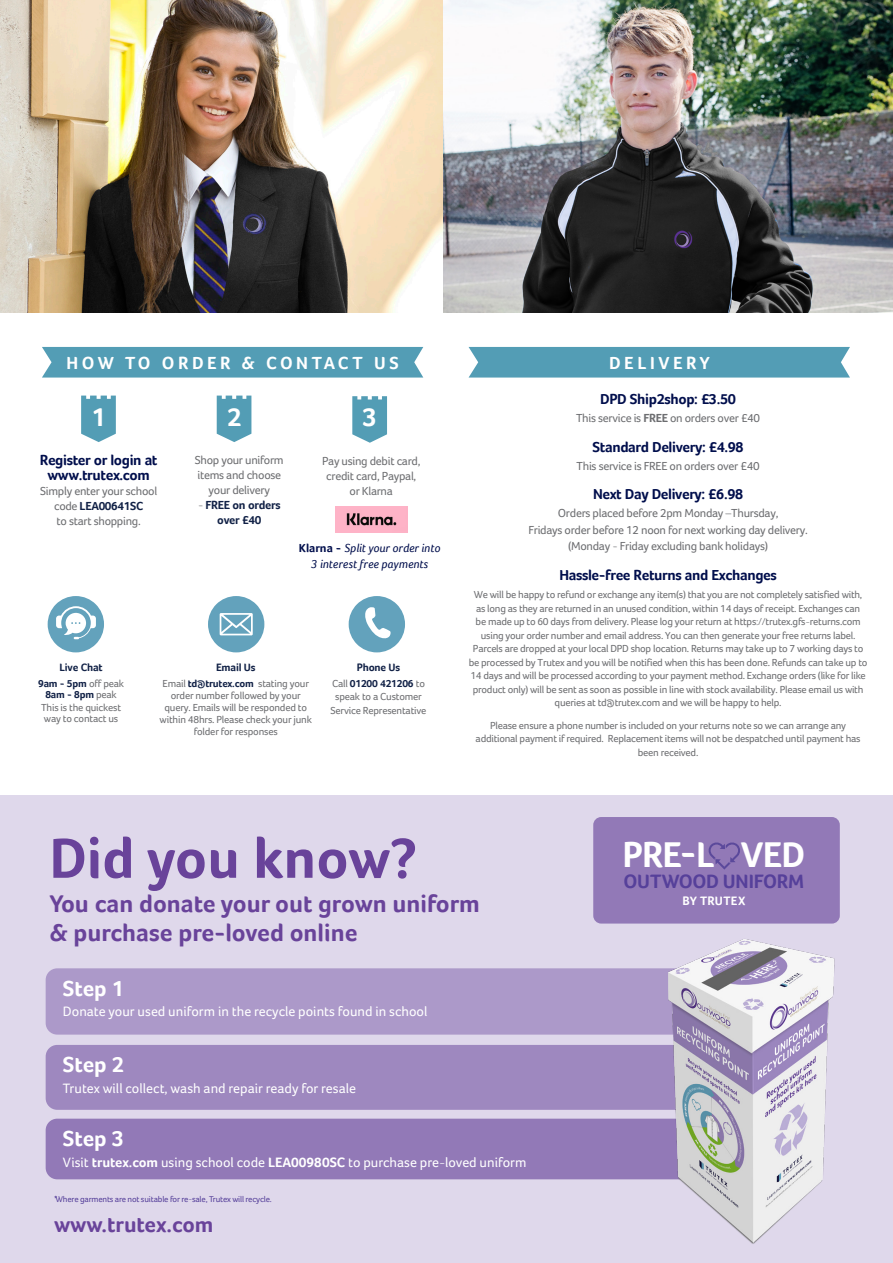
<style>
.page{position:relative;width:893px;height:1263px;background:#fff}
.page>*{position:absolute;margin:0;border:0;box-sizing:border-box;transform-origin:0 0}
.t1{font:700 58.2px "Foco";color:#69439a}
.t2{font:700 36.75px "Foco";letter-spacing:-.015em;color:#fff}
.t3{font:700 26.55px "Foco";color:#fff}
.t4{font:700 24.9px "Foco";color:#69439a}
.t5{font:700 22.35px "Foco";color:#fff}
.t6{font:700 22.35px "Foco";color:#69439a}
.t7{font:700 19.95px "Foco";letter-spacing:-.01em;color:#56409a}
.t8{font:700 18px "Foco";letter-spacing:.2em;color:#fff}
.t9{font:700 14.85px/15px "Foco";letter-spacing:-.025em;color:#000e4c;text-align:center}
.t10{font:13.95px "Foco";color:#fff}
.t11{font:700 12.45px "Foco";letter-spacing:.025em;color:#fff}
.t12{font:12px/15px "Foco";letter-spacing:-.025em;color:#6c6d70;text-align:center}
.t13{font:italic 12px/16.5px "Foco";color:#000e4c;text-align:center}
.t14{font:700 12px/15px "Foco";letter-spacing:-.025em;color:#112146;text-align:center}
.t15{font:700 10.95px "Foco";letter-spacing:-.02em;color:#112146}
.t16{font:10.5px/13.5px "Foco";letter-spacing:-.025em;color:#6c6d70;text-align:center}
.t17{font:700 10.5px "Foco";letter-spacing:-.02em;color:#112146}
.t18{font:8.7px "Foco";letter-spacing:-.02em;color:#56409a}
.s1{font-weight:700;color:#112146}
.s2{font-weight:300;color:#6c6d70}
.s3{font-weight:700;font-style:normal}
.s4{font-weight:400;color:#6c6d70}
.s5{font-weight:700}
.s6{font-weight:300}
</style>
<div class="page">
<div style="left:0;top:795px;width:893px;height:468px;background:#dfd8eb"></div>
<div style="left:46px;top:968px;width:719px;height:66px;background:#ac99c9;border-radius:12px"></div>
<div style="left:46px;top:1045px;width:719px;height:65px;background:#9e88bf;border-radius:12px"></div>
<div style="left:46px;top:1119px;width:719px;height:60px;background:#9279b7;border-radius:12px"></div>
<img style="left:659px;top:939px;width:176px;height:305px">
<div style="left:593px;top:817px;width:247px;height:106px;background:#9279b7;border-radius:8px"></div>
<svg style="left:708px;top:842px;width:32px;height:27px"></svg>
<img style="left:0;top:0;width:443px;height:312px">
<img style="left:443px;top:1px;width:450px;height:311px">
<svg style="left:217px;top:396px;width:34px;height:46px;background:#65a7bd"></svg>
<svg style="left:352px;top:396px;width:35px;height:47px;background:#69a9be"></svg>
<img style="left:335px;top:506px;width:72px;height:27px">
<div style="left:42px;top:347px;width:381px;height:31px;background:#539db5"></div>
<div style="left:469px;top:347px;width:381px;height:31px;background:#539db5"></div>
<svg style="left:81px;top:396px;width:35px;height:46px;background:#67a8bd"></svg>
<svg style="left:48px;top:596px;width:56px;height:56px"></svg>
<svg style="left:208px;top:596px;width:56px;height:56px"></svg>
<svg style="left:349px;top:596px;width:56px;height:56px"></svg>
<p class="t8" style="left:67px;top:352px;width:334px">HOW TO ORDER &amp; CONTACT US</p>
<p class="t8" style="left:609px;top:352px;width:102px">DELIVERY</p>
<p class="t3" style="left:91px;top:401px;width:16px">1</p>
<p class="t9" style="left:40px;top:452px;width:119px">Register or login at www.trutex.com</p>
<p class="t12" style="left:40px;top:483px;width:119px">Simply enter your school code <span class="s1">LEA00641SC<br></span>to start shopping.</p>
<p class="t3" style="left:227px;top:401px;width:16px">2</p>
<p class="t3" style="left:363px;top:402px;width:16px">3</p>
<p class="t12" style="left:195px;top:452px;width:90px">Shop your uniform items and choose your delivery</p>
<p class="t14" style="left:198px;top:497px;width:84px"><span class="s2">-</span> FREE on orders over £40</p>
<p class="t12" style="left:322px;top:454px;width:100px">Pay using debit card, credit card, Paypal, or Klarna</p>
<p class="t13" style="left:299px;top:539px;width:143px"><span class="s3">Klarna -</span> Split your order into<br>3 interest free payments</p>
<p class="t15" style="left:60px;top:660px;width:44px">Live Chat</p>
<p class="t17" style="left:38px;top:677px;width:87px">9am - 5pm <span class="s4">off peak</span></p>
<p class="t17" style="left:45px;top:688px;width:73px">8am - 8pm <span class="s4">peak</span></p>
<p class="t16" style="left:41px;top:703px;width:82px;line-height:10.5px;text-align:left">This is the quickest way to contact us</p>
<p class="t15" style="left:216px;top:660px;width:41px">Email Us</p>
<p class="t16" style="left:160px;top:677px;width:154px;line-height:12px">Email <span class="s1">td@trutex.com</span> stating your order number followed by your query. Emails will be responded to within 48hrs. Please check your junk folder for responses</p>
<p class="t15" style="left:357px;top:660px;width:45px">Phone Us</p>
<p class="t16" style="left:331px;top:677px;width:98px">Call <span class="s1">01200 421206</span> to speak to a Customer<br>Service Representative</p>
<p class="t9" style="left:600px;top:391px;width:137px">DPD Ship2shop: £3.50</p>
<p class="t12" style="left:576px;top:411px;width:186px">This service is <span class="s5">FREE</span> on orders over £40</p>
<p class="t9" style="left:592px;top:439px;width:153px">Standard Delivery: £4.98</p>
<p class="t12" style="left:577px;top:458px;width:185px">This service is FREE on orders over £40</p>
<p class="t9" style="left:593px;top:487px;width:152px">Next Day Delivery: £6.98</p>
<p class="t12" style="left:558px;top:506px;width:222px">Orders placed before 2pm Monday <span class="s6">–</span>Thursday,</p>
<p class="t12" style="left:528px;top:522px;width:281px">Fridays order before 12 noon for next working day delivery.</p>
<p class="t12" style="left:568px;top:539px;width:201px">(Monday <span class="s6">-</span> Friday excluding bank holidays)</p>
<p class="t9" style="left:559px;top:567px;width:219px">Hassle-free Returns and Exchanges</p>
<p class="t16" style="left:469px;top:588px;width:400px">We will be happy to refund or exchange any item(s) that you are not completely satisfied with, as long as they are returned in an unused condition, within 14 days of receipt. Exchanges can<br>be made up to 60 days from delivery. Please log your return at https<span class="s6">://</span>trutex.gfs<span class="s6">-</span>returns.com using your order number and email address. You can then generate your free returns label.<br>Parcels are dropped at your local DPD shop location. Returns may take up to 7 working days to be processed by Trutex and you will be notified when this has been done. Refunds can take up to 14 days and will be processed according to your payment method. Exchange orders (like for like product only) will be sent as soon as possible in line with stock availability. Please email us with queries at td@trutex.com and we will be happy to help.</p>
<p class="t16" style="left:476px;top:718px;width:386px">Please ensure a phone number is included on your returns note so we can arrange any additional payment if required. Replacement items will not be despatched until payment has been received.</p>
<p class="t1" style="left:49px;top:824px;width:369px">Did you know?</p>
<p class="t4" style="left:49px;top:889px;width:432px">You can donate your out grown uniform</p>
<p class="t4" style="left:49px;top:918px;width:310px">&amp; purchase pre-loved online</p>
<p class="t5" style="left:63px;top:975px;width:63px">Step 1</p>
<p class="t10" style="left:63px;top:1004px;width:366px">Donate your used uniform in the recycle points found in school</p>
<p class="t5" style="left:63px;top:1051px;width:63px">Step 2</p>
<p class="t10" style="left:63px;top:1080px;width:295px">Trutex will collect, wash and repair ready for resale</p>
<p class="t5" style="left:63px;top:1125px;width:63px">Step 3</p>
<p class="t10" style="left:63px;top:1155px;width:465px">Visit <span class="s5">trutex.com</span> using school code <span class="s5">LEA00980SC</span> to purchase pre<span class="s6">-</span>loved uniform</p>
<p class="t18" style="left:54px;top:1194px;width:219px">*Where garments are not suitable for re<span class="s6">-</span>sale, Trutex will recycle.</p>
<p class="t6" style="left:54px;top:1211px;width:161px">www.trutex.com</p>
<p class="t2" style="left:623px;top:833px;width:184px">PRE-L VED</p>
<p class="t7" style="left:623px;top:870px;width:182px">OUTWOOD UNIFORM</p>
<p class="t11" style="left:682px;top:893px;width:64px">BY TRUTEX</p>
</div>
